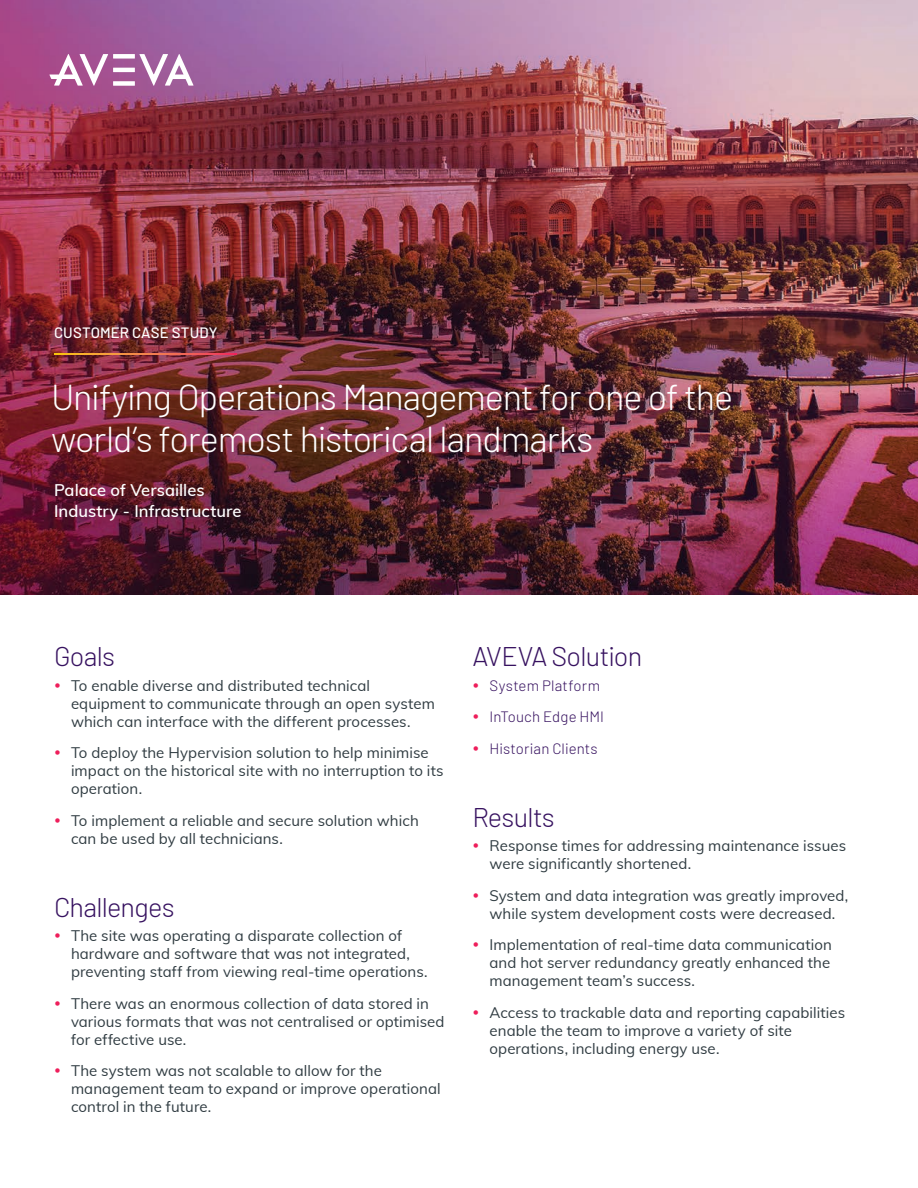
<style>
.page{position:relative;width:918px;height:1188px;background:#fff}
.page>*{position:absolute;margin:0;border:0;box-sizing:border-box;transform-origin:0 0}
.H2_Doc_Title{font:300 36px/42px "Barlow";letter-spacing:-.03em;color:#fff}
.H3_Internal_Pages{font:300 27px "Barlow";letter-spacing:-.025em;color:#371260}
.t1{font:600 18px "Muli";color:#fff}
.Cover_-_Company_Name{font:600 16.5px/21px "Muli";color:#fff}
.t2{font:15px/18px "Muli";letter-spacing:.005em;color:#2f3b41}
.t3{font:300 15px "Barlow";letter-spacing:.01em;color:#371260}
.Doc_Content_Type{font:500 15px "Barlow";letter-spacing:.01em;color:#fff}
</style>
<div class="page">
<img style="left:0;top:0;width:918px;height:594px">
<svg style="left:54px;top:353px;width:183px;height:2px"></svg>
<div style="left:113px;top:81px;width:22px;height:5px;background:#fff"></div>
<hr style="left:113px;top:68px;width:22px;height:4px;background:#fff">
<div style="left:113px;top:54px;width:22px;height:5px;background:#fff"></div>
<svg style="left:49px;top:54px;width:59px;height:32px"></svg>
<svg style="left:139px;top:54px;width:55px;height:32px"></svg>
<p class="Doc_Content_Type" style="left:54px;top:323px;width:165px">CUSTOMER CASE STUDY</p>
<p class="H2_Doc_Title" style="left:51px;top:375px;width:684px">Unifying Operations Management for one of the world’s foremost historical landmarks</p>
<p class="Cover_-_Company_Name" style="left:54px;top:478px;width:189px">Palace of Versailles<br>Industry - Infrastructure</p>
<h1 class="H2_Doc_Title" style="left:51px;top:375px;width:667px">Case Study Title - Use Title Case - Title Should<br>N t Exceed Two Lines of Text</h1>
<p class="t1" style="left:54px;top:498px;width:261px">Industry - List Industries Here</p>
<p class="H3_Internal_Pages" style="left:54px;top:640px;width:63px">Goals</p>
<p class="t2" style="left:71px;top:676px;width:365px">To enable diverse and distributed technical equipment to communicate through an open system which can interface with the different processes.</p>
<p class="t2" style="left:71px;top:743px;width:374px">To deploy the Hypervision solution to help minimise impact on the historical site with no interruption to its operation.</p>
<p class="t2" style="left:71px;top:811px;width:349px">To implement a reliable and secure solution which can be used by all technicians.</p>
<p class="H3_Internal_Pages" style="left:54px;top:890px;width:122px">Challenges</p>
<p class="t2" style="left:71px;top:926px;width:358px">The site was operating a disparate collection of hardware and software that was not integrated, preventing staff from viewing real-time operations.</p>
<p class="t2" style="left:71px;top:994px;width:375px">There was an enormous collection of data stored in various formats that was not centralised or optimised for effective use.</p>
<p class="t2" style="left:71px;top:1061px;width:371px">The system was not scalable to allow for the management team to expand or improve operational control in the future.</p>
<p class="H3_Internal_Pages" style="left:472px;top:640px;width:171px">AVEVA Solution</p>
<p class="t3" style="left:490px;top:676px;width:112px">System Platform</p>
<p class="t3" style="left:490px;top:708px;width:116px">InTouch Edge HMI</p>
<p class="t3" style="left:490px;top:739px;width:110px">Historian Clients</p>
<p class="H3_Internal_Pages" style="left:472px;top:800px;width:84px">Results</p>
<p class="t2" style="left:490px;top:836px;width:358px">Response times for addressing maintenance issues were significantly shortened.</p>
<p class="t2" style="left:490px;top:886px;width:360px">System and data integration was greatly improved, while system development costs were decreased.</p>
<p class="t2" style="left:490px;top:935px;width:344px;text-align:justify">Implementation of real-time data communication and hot server redundancy greatly enhanced the management team’s success.</p>
<p class="t2" style="left:490px;top:1003px;width:357px">Access to trackable data and reporting capabilities enable the team to improve a variety of site operations, including energy use.</p>
</div>
